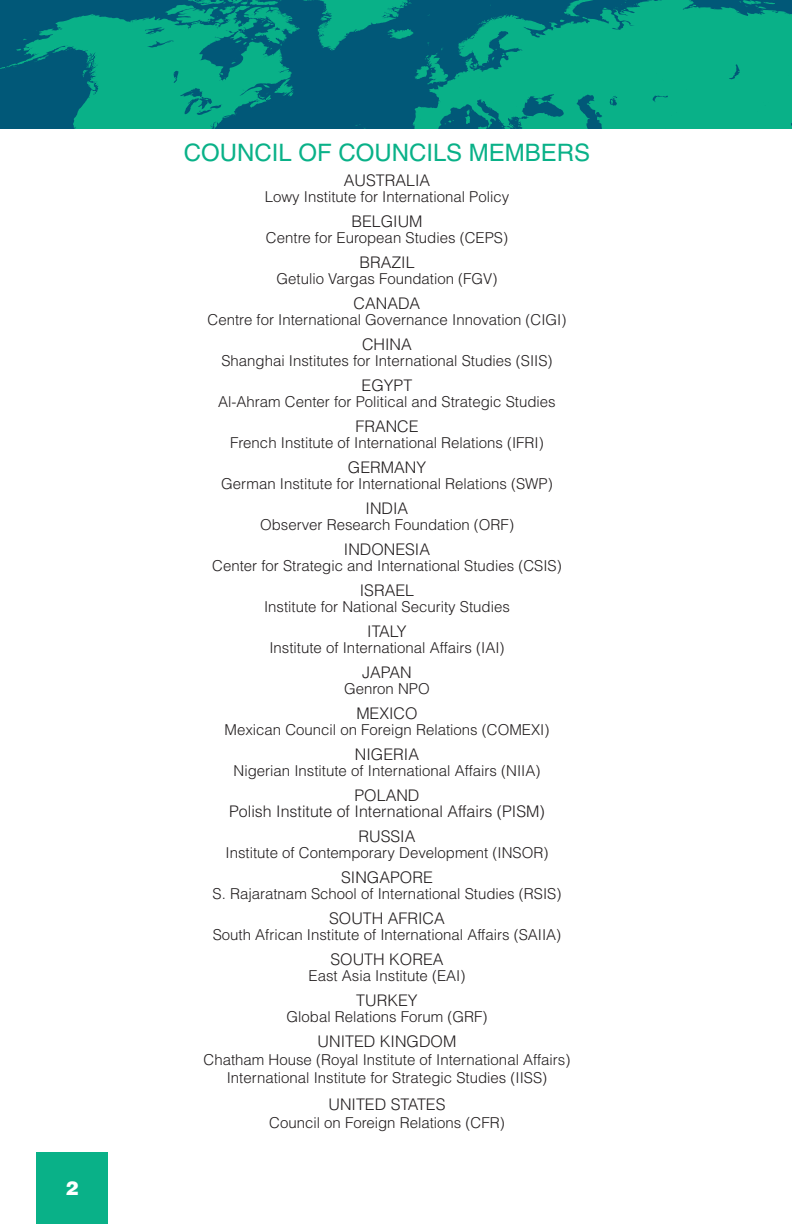
<style>
.page{position:relative;width:792px;height:1224px;background:#fff}
.page>*{position:absolute;margin:0;border:0;box-sizing:border-box;transform-origin:0 0}
.Heading_5{font:24px "Helvetica LT Std";color:#09b188}
.Page_Number{font:900 19.2px "Helvetica LT Std";color:#fff}
.Heading_3{font:300 16px/16px "Helvetica LT Std";color:#231f20;text-align:center}
.Heading_3-2{font:300 15px/18px "Helvetica LT Std";color:#231f20;text-align:center}
</style>
<div class="page">
<div style="left:36px;top:1152px;width:72px;height:72px;background:#09b188"></div>
<svg style="left:0;top:0;width:792px;height:128px;background:#058c81"></svg>
<p class="Page_Number" style="left:66px;top:1175px;width:14px">2</p>
<p class="Heading_5" style="left:184px;top:139px;width:408px">COUNCIL OF COUNCILS MEMBERS</p>
<p class="Heading_3" style="left:344px;top:172px;width:88px">AUSTRALIA</p>
<p class="Heading_3-2" style="left:265px;top:188px;width:246px">Lowy Institute for International Policy</p>
<p class="Heading_3" style="left:351px;top:213px;width:73px">BELGIUM</p>
<p class="Heading_3-2" style="left:266px;top:229px;width:244px">Centre for European Studies (CEPS)</p>
<p class="Heading_3" style="left:359px;top:254px;width:57px">BRAZIL</p>
<p class="Heading_3-2" style="left:277px;top:270px;width:222px">Getulio Vargas Foundation (FGV)</p>
<p class="Heading_3" style="left:354px;top:295px;width:68px">CANADA</p>
<p class="Heading_3-2" style="left:208px;top:311px;width:360px">Centre for International Governance Innovation (CIGI)</p>
<p class="Heading_3" style="left:362px;top:336px;width:51px">CHINA</p>
<p class="Heading_3-2" style="left:221px;top:352px;width:333px">Shanghai Institutes for International Studies (SIIS)</p>
<p class="Heading_3" style="left:362px;top:377px;width:52px">EGYPT</p>
<p class="Heading_3-2" style="left:218px;top:393px;width:339px">Al-Ahram Center for Political and Strategic Studies</p>
<p class="Heading_3" style="left:355px;top:418px;width:65px">FRANCE</p>
<p class="Heading_3-2" style="left:230px;top:434px;width:315px">French Institute of International Relations (IFRI)</p>
<p class="Heading_3" style="left:348px;top:459px;width:80px">GERMANY</p>
<p class="Heading_3-2" style="left:221px;top:475px;width:333px">German Institute for International Relations (SWP)</p>
<p class="Heading_3" style="left:366px;top:500px;width:44px">INDIA</p>
<p class="Heading_3-2" style="left:260px;top:516px;width:255px">Observer Research Foundation (ORF)</p>
<p class="Heading_3" style="left:344px;top:541px;width:88px">INDONESIA</p>
<p class="Heading_3-2" style="left:212px;top:557px;width:351px">Center for Strategic and International Studies (CSIS)</p>
<p class="Heading_3" style="left:360px;top:582px;width:56px">ISRAEL</p>
<p class="Heading_3-2" style="left:264px;top:598px;width:247px">Institute for National Security Studies</p>
<p class="Heading_3" style="left:367px;top:623px;width:41px">ITALY</p>
<p class="Heading_3-2" style="left:269px;top:639px;width:237px">Institute of International Affairs (IAI)</p>
<p class="Heading_3" style="left:362px;top:664px;width:51px">JAPAN</p>
<p class="Heading_3-2" style="left:344px;top:680px;width:87px">Genron NPO</p>
<p class="Heading_3" style="left:356px;top:705px;width:63px">MEXICO</p>
<p class="Heading_3-2" style="left:225px;top:721px;width:326px">Mexican Council on Foreign Relations (COMEXI)</p>
<p class="Heading_3" style="left:355px;top:746px;width:66px">NIGERIA</p>
<p class="Heading_3-2" style="left:234px;top:762px;width:308px">Nigerian Institute of International Affairs (NIIA)</p>
<p class="Heading_3" style="left:229px;top:787px;width:317px">POLAND<br>Polish Institute of International Affairs (PISM)</p>
<p class="Heading_3" style="left:359px;top:828px;width:58px">RUSSIA</p>
<p class="Heading_3-2" style="left:226px;top:844px;width:324px">Institute of Contemporary Development (INSOR)</p>
<p class="Heading_3" style="left:341px;top:869px;width:93px">SINGAPORE</p>
<p class="Heading_3-2" style="left:213px;top:885px;width:350px">S. Rajaratnam School of International Studies (RSIS)</p>
<p class="Heading_3" style="left:329px;top:910px;width:117px">SOUTH AFRICA</p>
<p class="Heading_3-2" style="left:213px;top:926px;width:350px">South African Institute of International Affairs (SAIIA)</p>
<p class="Heading_3" style="left:331px;top:951px;width:114px">SOUTH KOREA</p>
<p class="Heading_3-2" style="left:309px;top:967px;width:158px">East Asia Institute (EAI)</p>
<p class="Heading_3" style="left:356px;top:992px;width:63px">TURKEY</p>
<p class="Heading_3-2" style="left:287px;top:1008px;width:202px">Global Relations Forum (GRF)</p>
<p class="Heading_3" style="left:318px;top:1033px;width:140px">UNITED KINGDOM</p>
<p class="Heading_3-2" style="left:204px;top:1051px;width:368px">Chatham House (Royal Institute of International Affairs)<br>International Institute for Strategic Studies (IISS)</p>
<p class="Heading_3" style="left:328px;top:1096px;width:119px">UNITED STATES</p>
<p class="Heading_3-2" style="left:269px;top:1114px;width:237px">Council on Foreign Relations (CFR)</p>
</div>
